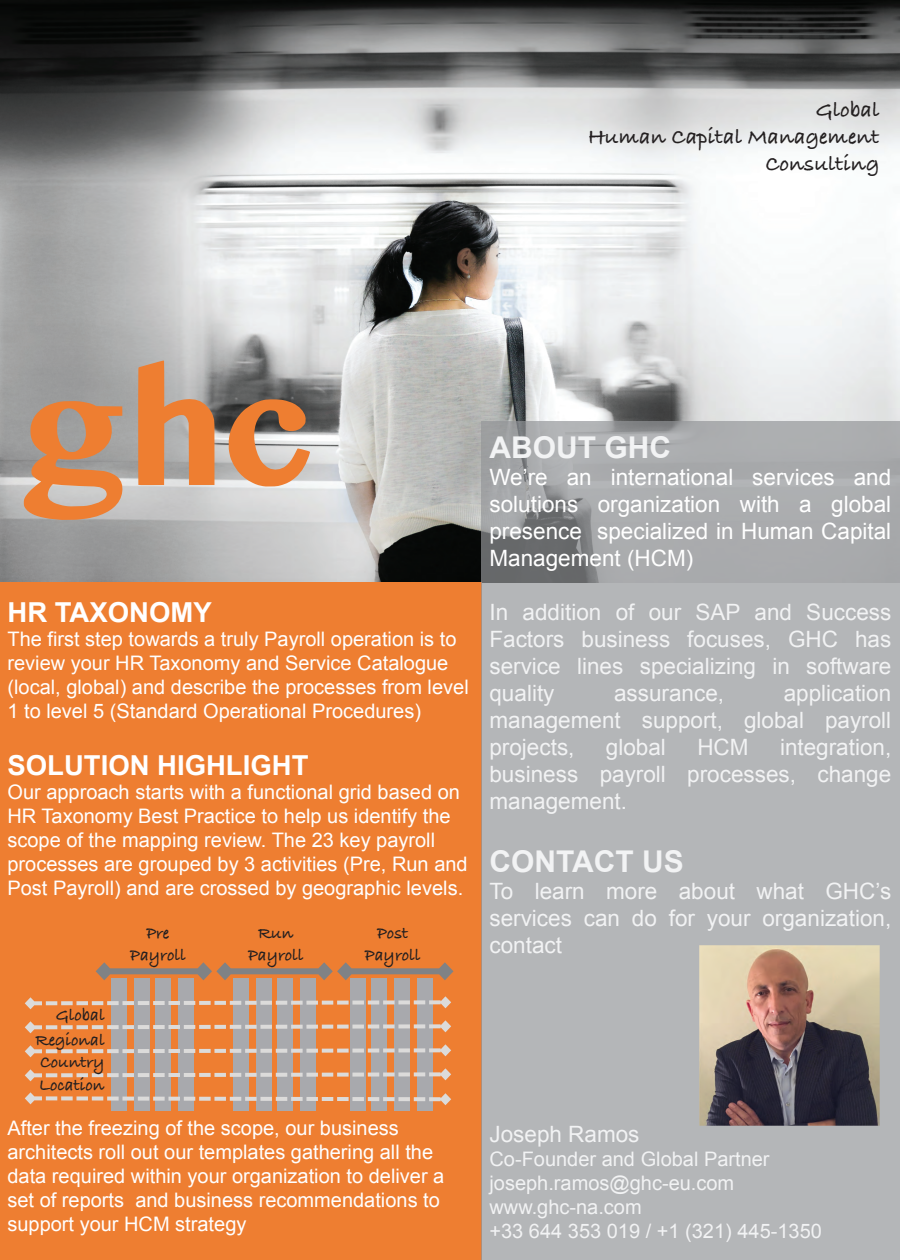
<style>
.page{position:relative;width:900px;height:1260px;background:#fff}
.page>*{position:absolute;margin:0;border:0;box-sizing:border-box;transform-origin:0 0}
.t1{font:700 30px "Arial";color:#f2f3f4}
.t2{font:700 27.5px "Arial";color:#fff}
.t3{font:22.5px/27px "Arial";color:#f2f3f4;text-align:justify}
.t4{font:22.5px/27px "Arial";color:#fff;text-align:justify}
.t5{font:700 22.5px/27px "Bradley Hand ITCTT";color:#231f20;text-align:right}
.t6{font:20px/24px "Arial";color:#fff}
.t7{font:20px/24px "Arial";color:#f2f3f4}
.t8{font:700 18px/21.5px "Bradley Hand ITCTT";color:#231f20;text-align:center;scale:.96 1}
</style>
<div class="page">
<img style="left:0;top:0;width:900px;height:582px">
<svg style="left:24px;top:401px;width:99px;height:119px;background:#cf9268"></svg>
<svg style="left:228px;top:399px;width:82px;height:88px;background:#c8916a"></svg>
<svg style="left:138px;top:360px;width:76px;height:125px;background:#d49367"></svg>
<div style="left:0;top:582px;width:482px;height:678px;background:#ee7e31"></div>
<div style="left:111px;top:978px;width:15px;height:132px;background:#a8a9ad"></div>
<svg style="left:96px;top:962px;width:358px;height:18px"></svg>
<div style="left:134px;top:978px;width:15px;height:132px;background:#a8a9ad"></div>
<div style="left:155px;top:978px;width:15px;height:132px;background:#a8a9ad"></div>
<div style="left:178px;top:978px;width:15px;height:132px;background:#a8a9ad"></div>
<div style="left:234px;top:978px;width:15px;height:132px;background:#a8a9ad"></div>
<div style="left:257px;top:978px;width:15px;height:132px;background:#a8a9ad"></div>
<div style="left:278px;top:978px;width:15px;height:132px;background:#a8a9ad"></div>
<div style="left:301px;top:978px;width:15px;height:132px;background:#a8a9ad"></div>
<div style="left:351px;top:978px;width:15px;height:132px;background:#a8a9ad"></div>
<div style="left:372px;top:978px;width:15px;height:132px;background:#a8a9ad"></div>
<div style="left:395px;top:978px;width:15px;height:132px;background:#a8a9ad"></div>
<div style="left:418px;top:978px;width:15px;height:132px;background:#a8a9ad"></div>
<svg style="left:25px;top:996px;width:426px;height:13px"></svg>
<svg style="left:25px;top:1092px;width:426px;height:13px"></svg>
<svg style="left:25px;top:1020px;width:426px;height:13px"></svg>
<svg style="left:25px;top:1044px;width:426px;height:13px"></svg>
<svg style="left:25px;top:1068px;width:426px;height:13px"></svg>
<svg style="left:482px;top:421px;width:418px;height:839px;background:#b0b2b4"></svg>
<img style="left:700px;top:945px;width:180px;height:180px">
<p class="t5" style="left:588px;top:97px;width:293px">Global<br>Human Capital Management<br>Consulting</p>
<h2 class="t2" style="left:8px;top:597px;width:206px">HR TAXONOMY</h2>
<p class="t6" style="left:8px;top:627px;width:463px">The first step towards a truly Payroll operation is to review your HR Taxonomy and Service Catalogue (local, global) and describe the processes from level 1 to level 5 (Standard Operational Procedures)</p>
<h2 class="t2" style="left:8px;top:750px;width:302px">SOLUTION HIGHLIGHT</h2>
<p class="t6" style="left:8px;top:780px;width:462px">Our approach starts with a functional grid based on HR Taxonomy Best Practice to help us identify the scope of the mapping review. The 23 key payroll processes are grouped by 3 activities (Pre, Run and Post Payroll) and are crossed by geographic levels.</p>
<p class="t8" style="left:36px;top:1004px;width:73px;line-height:25px;text-align:right">Global<br>Regional</p>
<p class="t8" style="left:39px;top:1052px;width:70px;line-height:23px;text-align:left">Country<br>Location</p>
<p class="t8" style="left:130px;top:924px;width:59px">Pre<br>Payroll</p>
<p class="t8" style="left:248px;top:924px;width:59px">Run<br>Payroll</p>
<p class="t8" style="left:365px;top:924px;width:59px">Post<br>Payroll</p>
<p class="t6" style="left:8px;top:1116px;width:438px">After the freezing of the scope, our business architects roll out our templates gathering all the data required within your organization to deliver a set of reports and business recommendations to support your HCM strategy</p>
<h1 class="t1" style="left:489px;top:431px;width:183px">ABOUT GHC</h1>
<p class="t4" style="left:489px;top:464px;width:403px">We’re an international services and solutions organization with a global presence specialized in Human Capital Management (HCM)</p>
<p class="t3" style="left:489px;top:599px;width:403px">In addition of our SAP and Success Factors business focuses, GHC has service lines specializing in software quality</p>
<p class="t3" style="left:489px;top:680px;width:403px;text-indent:294px">application management support, global payroll projects,</p>
<p class="t3" style="left:614px;top:680px;width:112px">assurance,</p>
<p class="t3" style="left:606px;top:734px;width:62px">global</p>
<p class="t3" style="left:697px;top:734px;width:53px">HCM</p>
<p class="t3" style="left:489px;top:734px;width:403px;text-indent:291px">integration, business payroll processes, change management.</p>
<h1 class="t1" style="left:489px;top:845px;width:196px">CONTACT US</h1>
<p class="t3" style="left:489px;top:878px;width:403px">To learn more about what GHC’s services can do for your organization, contact</p>
<p class="t3" style="left:489px;top:1121px;width:152px">Joseph Ramos</p>
<p class="t7" style="left:489px;top:1147px;width:334px">Co-Founder and Global Partner joseph.ramos@ghc-eu.com www.ghc-na.com<br>+33 644 353 019 / +1 (321) 445-1350</p>
</div>
